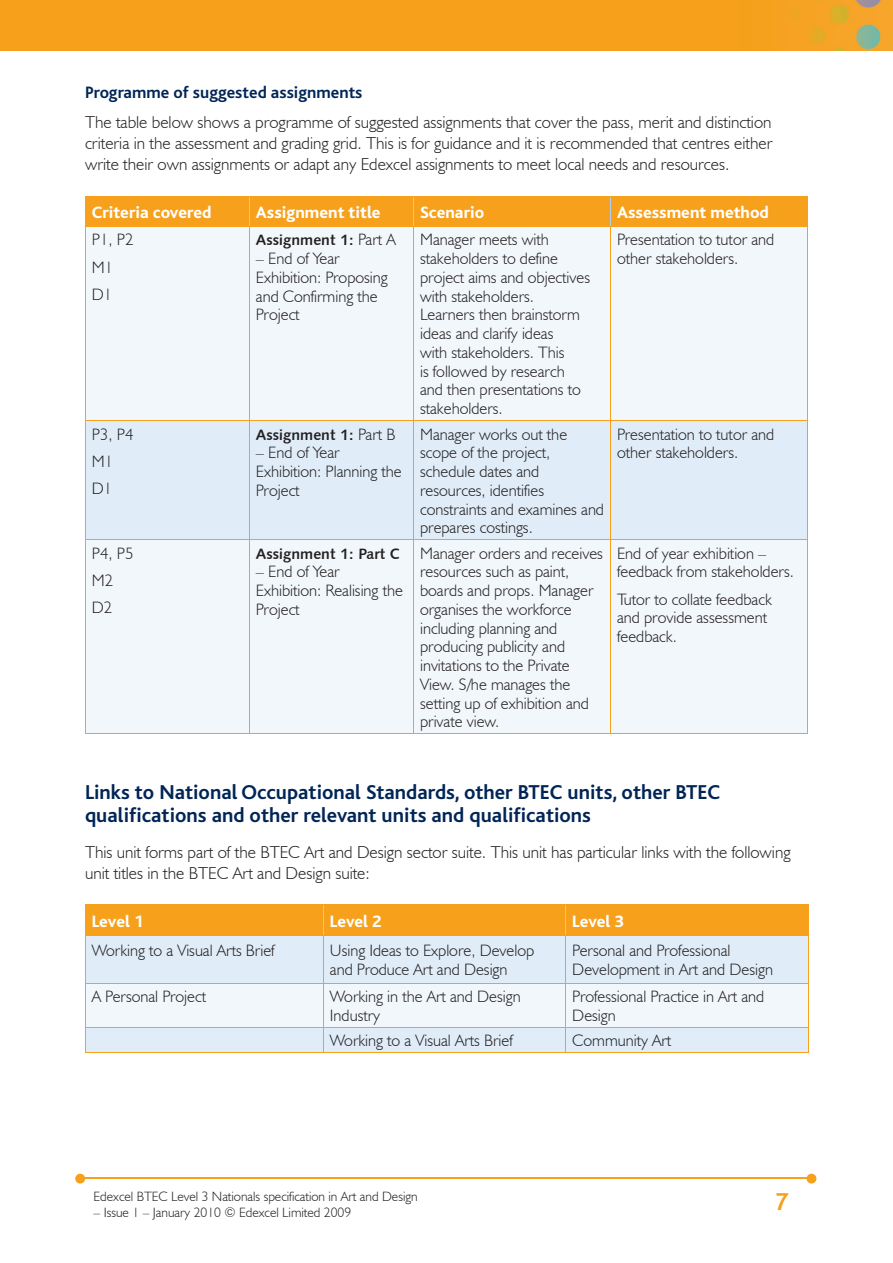
<style>
.page{position:relative;width:893px;height:1263px;background:#fff}
.page>*{position:absolute;margin:0;border:0;box-sizing:border-box;transform-origin:0 0}
.t1{font:700 25.5px "Bliss";color:#f6a01b}
.t2{font:700 21px/22.5px "Bliss";color:#002556}
.t3{font:300 17.25px/21px "Humanist 521 BT";color:#231f20;text-align:justify}
.t4{font:800 17.25px "Bliss";color:#fff}
.t5{font:700 17.25px "Bliss";color:#002556}
.t6{font:300 16.5px/18.8px "Humanist 521 BT";color:#231f20}
.t7{font:15px "Humanist 531 BT Bold A";color:#231f20}
.t8{font:300 13.5px "Humanist 521 BT";color:#231f20}
.s1{font-family:"Humanist 521 BT";font-weight:300;font-size:16.5px}
</style>
<div class="page">
<img style="left:0;top:0;width:893px;height:51px">
<hr style="left:82px;top:1178px;width:728px;height:1px;background:#f6a01b">
<svg style="left:807px;top:1174px;width:9px;height:9px"></svg>
<svg style="left:75px;top:1174px;width:10px;height:9px"></svg>
<div style="left:86px;top:227px;width:721px;height:506px;background:#f2f7fb"></div>
<div style="left:86px;top:421px;width:721px;height:118px;background:#e0edf8"></div>
<div style="left:85px;top:197px;width:723px;height:29px;background:#f6a01b"></div>
<hr style="left:85px;top:196px;width:165px;height:1px;background:#f6a01b">
<hr style="left:250px;top:196px;width:164px;height:1px;background:#f6a01b">
<hr style="left:414px;top:196px;width:197px;height:1px;background:#f6a01b">
<hr style="left:611px;top:196px;width:197px;height:1px;background:#f6a01b">
<hr style="left:249px;top:227px;width:1px;height:193px;background:#f6a01b">
<hr style="left:413px;top:227px;width:1px;height:193px;background:#f6a01b">
<hr style="left:610px;top:227px;width:1px;height:193px;background:#f6a01b">
<hr style="left:85px;top:227px;width:1px;height:193px;background:#f6a01b">
<hr style="left:807px;top:227px;width:1px;height:193px;background:#f6a01b">
<hr style="left:85px;top:226px;width:165px;height:1px;background:#f6a01b">
<hr style="left:250px;top:226px;width:164px;height:1px;background:#f6a01b">
<hr style="left:414px;top:226px;width:197px;height:1px;background:#f6a01b">
<hr style="left:611px;top:226px;width:197px;height:1px;background:#f6a01b">
<hr style="left:249px;top:421px;width:1px;height:118px;background:#f6a01b">
<hr style="left:413px;top:421px;width:1px;height:118px;background:#f6a01b">
<hr style="left:610px;top:421px;width:1px;height:118px;background:#f6a01b">
<hr style="left:85px;top:421px;width:1px;height:118px;background:#f6a01b">
<hr style="left:807px;top:421px;width:1px;height:118px;background:#f6a01b">
<hr style="left:85px;top:420px;width:165px;height:1px;background:#f6a01b">
<hr style="left:250px;top:420px;width:164px;height:1px;background:#f6a01b">
<hr style="left:414px;top:420px;width:197px;height:1px;background:#f6a01b">
<hr style="left:611px;top:420px;width:197px;height:1px;background:#f6a01b">
<hr style="left:249px;top:540px;width:1px;height:193px;background:#f6a01b">
<hr style="left:413px;top:540px;width:1px;height:193px;background:#f6a01b">
<hr style="left:610px;top:540px;width:1px;height:193px;background:#f6a01b">
<hr style="left:85px;top:733px;width:165px;height:1px;background:#f6a01b">
<hr style="left:250px;top:733px;width:164px;height:1px;background:#f6a01b">
<hr style="left:414px;top:733px;width:197px;height:1px;background:#f6a01b">
<hr style="left:611px;top:733px;width:197px;height:1px;background:#f6a01b">
<hr style="left:85px;top:540px;width:1px;height:193px;background:#f6a01b">
<hr style="left:807px;top:540px;width:1px;height:193px;background:#f6a01b">
<hr style="left:85px;top:539px;width:165px;height:1px;background:#f6a01b">
<hr style="left:250px;top:539px;width:164px;height:1px;background:#f6a01b">
<hr style="left:414px;top:539px;width:197px;height:1px;background:#f6a01b">
<hr style="left:611px;top:539px;width:197px;height:1px;background:#f6a01b">
<div style="left:86px;top:905px;width:722px;height:30px;background:#f6a01b"></div>
<div style="left:86px;top:936px;width:722px;height:47px;background:#e0edf8"></div>
<hr style="left:323px;top:905px;width:1px;height:30px;background:#accfed">
<hr style="left:566px;top:905px;width:1px;height:30px;background:#accfed">
<hr style="left:85px;top:905px;width:1px;height:30px;background:#f6a01b">
<hr style="left:808px;top:905px;width:1px;height:30px;background:#f6a01b">
<hr style="left:85px;top:904px;width:239px;height:1px;background:#f6a01b">
<hr style="left:324px;top:904px;width:242px;height:1px;background:#f6a01b">
<hr style="left:566px;top:904px;width:243px;height:1px;background:#f6a01b">
<hr style="left:85px;top:935px;width:1px;height:48px;background:#f6a01b">
<hr style="left:85px;top:935px;width:239px;height:1px;background:#f6a01b">
<hr style="left:323px;top:935px;width:1px;height:48px;background:#f6a01b">
<hr style="left:324px;top:935px;width:242px;height:1px;background:#f6a01b">
<hr style="left:566px;top:935px;width:1px;height:48px;background:#f6a01b">
<hr style="left:808px;top:935px;width:1px;height:48px;background:#f6a01b">
<hr style="left:566px;top:935px;width:243px;height:1px;background:#f6a01b">
<hr style="left:85px;top:1052px;width:239px;height:1px;background:#f6a01b">
<hr style="left:324px;top:1052px;width:242px;height:1px;background:#f6a01b">
<hr style="left:566px;top:1052px;width:243px;height:1px;background:#f6a01b">
<svg style="left:85px;top:983px;width:724px;height:69px"></svg>
<hr style="left:566px;top:1027px;width:243px;height:1px;background:#f6a01b">
<p class="t5" style="left:85px;top:84px;width:279px">Programme of suggested assignments</p>
<p class="t3" style="left:85px;top:112px;width:689px">The table below shows a programme of suggested assignments that cover the pass, merit and distinction criteria in the assessment and grading grid. This is for guidance and it is recommended that centres either write their own assignments or adapt any Edexcel assignments to meet local needs and resources.</p>
<p class="t4" style="left:92px;top:203px;width:121px">Criteria covered</p>
<p class="t4" style="left:256px;top:203px;width:126px">Assignment title</p>
<p class="t4" style="left:420px;top:203px;width:66px">Scenario</p>
<p class="t4" style="left:617px;top:203px;width:153px">Assessment method</p>
<p class="t6" style="left:92px;top:226px;width:43px;line-height:27.3px">P1, P2<br>M1<br>D1</p>
<p class="t7" style="left:256px;top:231px;width:141px">Assignment 1: <span class="s1">Part A</span></p>
<p class="t6" style="left:420px;top:230px;width:171px">Manager meets with stakeholders to define project aims and objectives with stakeholders.<br>Learners then brainstorm ideas and clarify ideas<br>with stakeholders. This<br>is followed by research and then presentations to stakeholders.</p>
<p class="t6" style="left:617px;top:230px;width:159px">Presentation to tutor and other stakeholders.</p>
<p class="t6" style="left:256px;top:249px;width:133px">– End of Year<br>Exhibition: Proposing and Confirming the<br>Project</p>
<p class="t6" style="left:92px;top:420px;width:43px;line-height:27.3px">P3, P4<br>M1<br>D1</p>
<p class="t7" style="left:256px;top:425px;width:141px">Assignment 1: <span class="s1">Part B</span></p>
<p class="t6" style="left:256px;top:443px;width:147px">– End of Year<br>Exhibition: Planning the<br>Project</p>
<p class="t6" style="left:92px;top:539px;width:43px;line-height:27.3px">P4, P5<br>M2<br>D2</p>
<p class="t7" style="left:256px;top:544px;width:145px">Assignment 1: Part C</p>
<p class="t6" style="left:256px;top:562px;width:149px">– End of Year<br>Exhibition: Realising the<br>Project</p>
<p class="t6" style="left:420px;top:424px;width:185px">Manager works out the scope of the project, schedule dates and resources, identifies constraints and examines and prepares costings.</p>
<p class="t6" style="left:617px;top:424px;width:159px">Presentation to tutor and other stakeholders.</p>
<p class="t6" style="left:420px;top:543px;width:184px">Manager orders and receives resources such as paint, boards and props. Manager organises the workforce including planning and producing publicity and invitations to the Private<br>View. S/he manages the setting up of exhibition and private view.</p>
<p class="t6" style="left:617px;top:543px;width:178px">End of year exhibition – feedback from stakeholders.</p>
<p class="t6" style="left:617px;top:589px;width:156px">Tutor to collate feedback and provide assessment feedback.</p>
<p class="t2" style="left:85px;top:781px;width:637px">Links to National Occupational Standards, other BTEC units, other BTEC qualifications and other relevant units and qualifications</p>
<p class="t3" style="left:85px;top:841px;width:707px">This unit forms part of the BTEC Art and Design sector suite. This unit has particular links with the following unit titles in the BTEC Art and Design suite:</p>
<p class="t4" style="left:92px;top:912px;width:53px">Level 1</p>
<p class="t4" style="left:330px;top:912px;width:53px">Level 2</p>
<p class="t4" style="left:572px;top:912px;width:53px">Level 3</p>
<p class="t6" style="left:92px;top:941px;width:184px">Working to a Visual Arts Brief</p>
<p class="t6" style="left:330px;top:941px;width:206px">Using Ideas to Explore, Develop and Produce Art and Design</p>
<p class="t6" style="left:572px;top:941px;width:202px">Personal and Professional<br>Development in Art and Design</p>
<p class="t6" style="left:92px;top:987px;width:116px">A Personal Project</p>
<p class="t6" style="left:330px;top:987px;width:192px">Working in the Art and Design<br>Industry</p>
<p class="t6" style="left:572px;top:987px;width:194px">Professional Practice in Art and<br>Design</p>
<p class="t6" style="left:330px;top:1031px;width:184px">Working to a Visual Arts Brief</p>
<p class="t6" style="left:572px;top:1031px;width:100px">Community Art</p>
<p class="t8" style="left:94px;top:1188px;width:326px">Edexcel BTEC Level 3 Nationals specification in Art and Design</p>
<p class="t8" style="left:94px;top:1204px;width:259px">– Issue 1 – January 2010 © Edexcel Limited 2009</p>
<h1 class="t1" style="left:775px;top:1189px;width:15px">7</h1>
</div>
